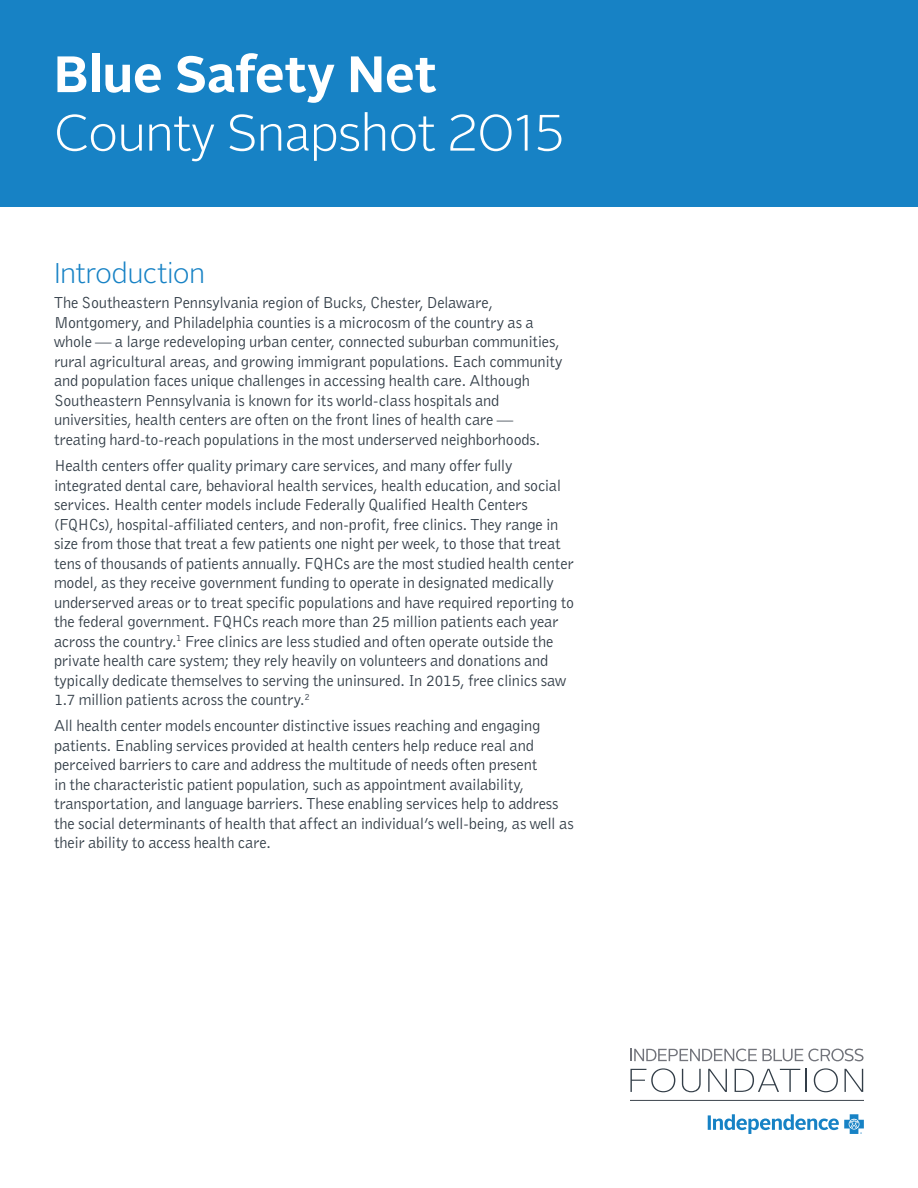
<style>
.page{position:relative;width:918px;height:1188px;background:#fff}
.page>*{position:absolute;margin:0;border:0;box-sizing:border-box;transform-origin:0 0}
.t1{font:300 51px "Alright Sans";letter-spacing:-.02em;color:#fff}
.t2{font:700 51px "Alright Sans";color:#fff}
.t3{font:300 28.5px "Alright Sans";letter-spacing:-.025em;color:#1782c5}
.t4{font:16.5px/19.5px "Bell Gothic";letter-spacing:-.015em;color:#333e48}
</style>
<div class="page">
<div style="left:0;top:0;width:918px;height:207px;background:#1782c5"></div>
<svg style="left:631px;top:1049px;width:233px;height:12px"></svg>
<svg style="left:630px;top:1068px;width:45px;height:24px"></svg>
<svg style="left:682px;top:1069px;width:19px;height:23px"></svg>
<svg style="left:708px;top:1069px;width:19px;height:23px"></svg>
<svg style="left:735px;top:1069px;width:65px;height:23px"></svg>
<svg style="left:806px;top:1069px;width:1px;height:23px"></svg>
<svg style="left:814px;top:1068px;width:24px;height:24px"></svg>
<svg style="left:845px;top:1069px;width:18px;height:23px"></svg>
<svg style="left:708px;top:1114px;width:156px;height:20px"></svg>
<hr style="left:630px;top:1100px;width:234px;height:1px;background:#4b525a">
<h1 class="t2" style="left:54px;top:39px;width:385px">Blue Safety Net</h1>
<h1 class="t1" style="left:54px;top:99px;width:512px">County Snapshot 2015</h1>
<h2 class="t3" style="left:54px;top:254px;width:153px">Introduction</h2>
<p class="t4" style="left:54px;top:293px;width:510px">The Southeastern Pennsylvania region of Bucks, Chester, Delaware, Montgomery, and Philadelphia counties is a microcosm of the country as a whole — a large redeveloping urban center, connected suburban communities, rural agricultural areas, and growing immigrant populations. Each community and population faces unique challenges in accessing health care. Although Southeastern Pennsylvania is known for its world-class hospitals and universities, health centers are often on the front lines of health care — treating hard-to-reach populations in the most underserved neighborhoods.</p>
<p class="t4" style="left:54px;top:456px;width:522px">Health centers offer quality primary care services, and many offer fully integrated dental care, behavioral health services, health education, and social services. Health center models include Federally Qualified Health Centers (FQHCs), hospital-affiliated centers, and non-profit, free clinics. They range in size from those that treat a few patients one night per week, to those that treat tens of thousands of patients annually. FQHCs are the most studied health center model, as they receive government funding to operate in designated medically underserved areas or to treat specific populations and have required reporting to the federal government. FQHCs reach more than 25 million patients each year across the country.<sup>1</sup> Free clinics are less studied and often operate outside the private health care system; they rely heavily on volunteers and donations and typically dedicate themselves to serving the uninsured. In 2015, free clinics saw 1.7 million patients across the country.<sup>2</sup></p>
<p class="t4" style="left:54px;top:716px;width:521px">All health center models encounter distinctive issues reaching and engaging patients. Enabling services provided at health centers help reduce real and perceived barriers to care and address the multitude of needs often present<br>in the characteristic patient population, such as appointment availability, transportation, and language barriers. These enabling services help to address the social determinants of health that affect an individual’s well-being, as well as their ability to access health care.</p>
</div>
